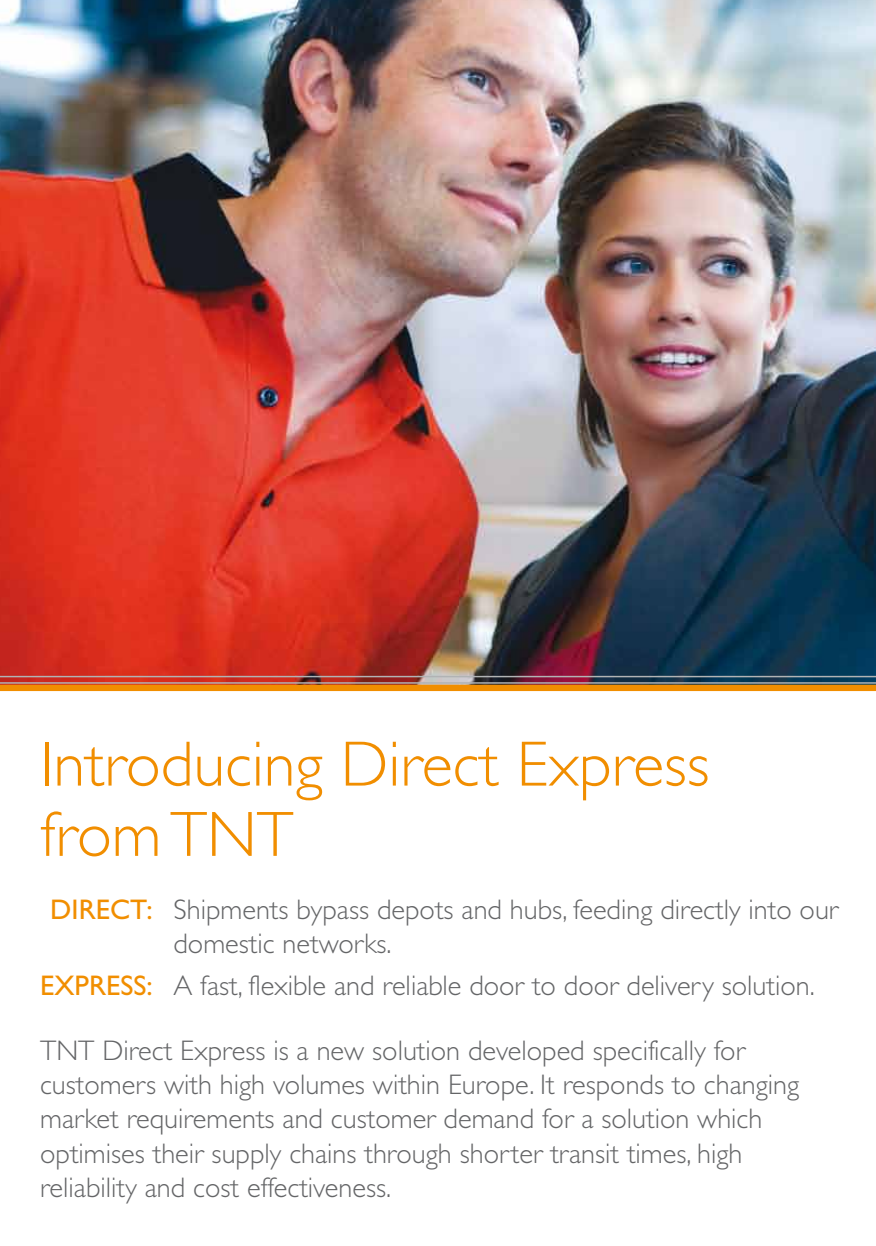
<style>
.page{position:relative;width:876px;height:1246px;background:#fff}
.page>*{position:absolute;margin:0;border:0;box-sizing:border-box;transform-origin:0 0}
.t1{font:300 64.35px/70.2px "Gill Sans";color:#f18e00}
.t2{font:300 28.35px/34px "Gill Sans";color:#646567}
.t3{font:28.35px "Gill Sans";color:#f18e00}
</style>
<div class="page">
<img style="left:0;top:0;width:876px;height:692px">
<h1 class="t1" style="left:40px;top:730px;width:671px">Introducing Direct Express from TNT</h1>
<p class="t3" style="left:50px;top:893px;width:104px">DIRECT:</p>
<p class="t3" style="left:40px;top:969px;width:114px">EXPRESS:</p>
<p class="t2" style="left:173px;top:893px;width:666px">Shipments bypass depots and hubs, feeding directly into our domestic networks.</p>
<p class="t2" style="left:173px;top:968px;width:643px">A fast, flexible and reliable door to door delivery solution.</p>
<p class="t2" style="left:40px;top:1034px;width:761px">TNT Direct Express is a new solution developed specifically for customers with high volumes within Europe. It responds to changing market requirements and customer demand for a solution which optimises their supply chains through shorter transit times, high reliability and cost effectiveness.</p>
</div>
